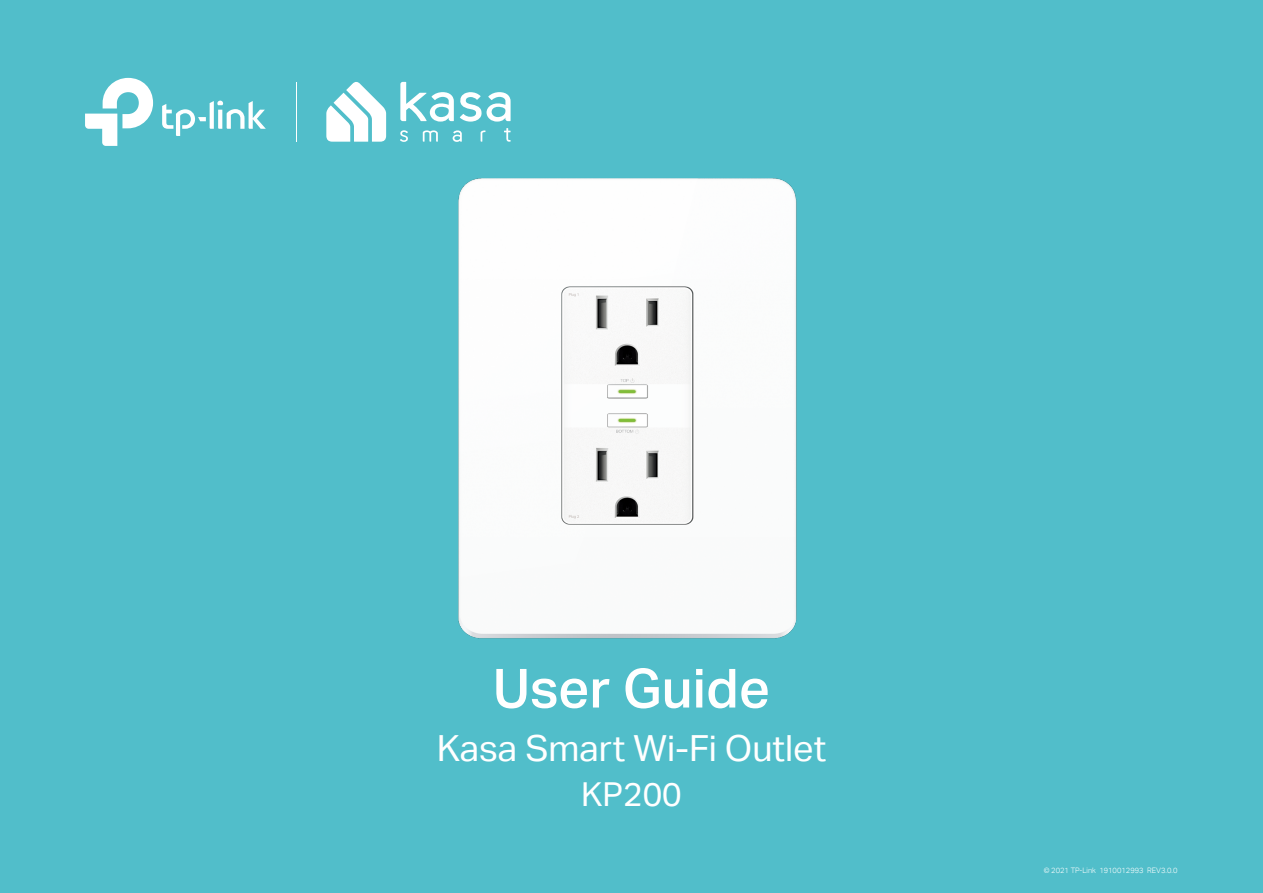
<style>
.page{position:relative;width:1263px;height:893px;background:#51beca}
.page>*{position:absolute;margin:0;border:0;box-sizing:border-box;transform-origin:0 0}
.User_Guide{font:54px "TP Link Aktiv Medium";color:#fff}
.Deco_M5{font:36px "TP Link Aktiv Regular";color:#fff}
.Deco_M5-2{font:33px "TP Link Aktiv Regular";color:#fff}
.正文{font:7.5px "TP Link Aktiv Light";color:#fff}
</style>
<div class="page">
<img style="left:412px;top:146px;width:425px;height:588px">
<hr style="left:296px;top:82px;width:1px;height:60px;background:#fff">
<svg style="left:481px;top:130px;width:4px;height:12px"></svg>
<svg style="left:504px;top:128px;width:7px;height:14px"></svg>
<svg style="left:400px;top:130px;width:8px;height:12px"></svg>
<svg style="left:423px;top:130px;width:15px;height:12px"></svg>
<svg style="left:453px;top:130px;width:9px;height:12px"></svg>
<svg style="left:460px;top:92px;width:51px;height:30px"></svg>
<svg style="left:400px;top:82px;width:54px;height:40px"></svg>
<svg style="left:326px;top:81px;width:60px;height:61px"></svg>
<svg style="left:162px;top:101px;width:104px;height:35px"></svg>
<svg style="left:85px;top:78px;width:68px;height:68px"></svg>
<p class="User_Guide" style="left:493px;top:657px;width:279px">User Guide</p>
<p class="Deco_M5" style="left:437px;top:728px;width:391px">Kasa Smart Wi-Fi Outlet</p>
<p class="Deco_M5-2" style="left:581px;top:775px;width:102px">KP200</p>
<p class="正文" style="left:1044px;top:866px;width:135px">© 2021 TP-Link 1910012993 REV3.0.0</p>
</div>
